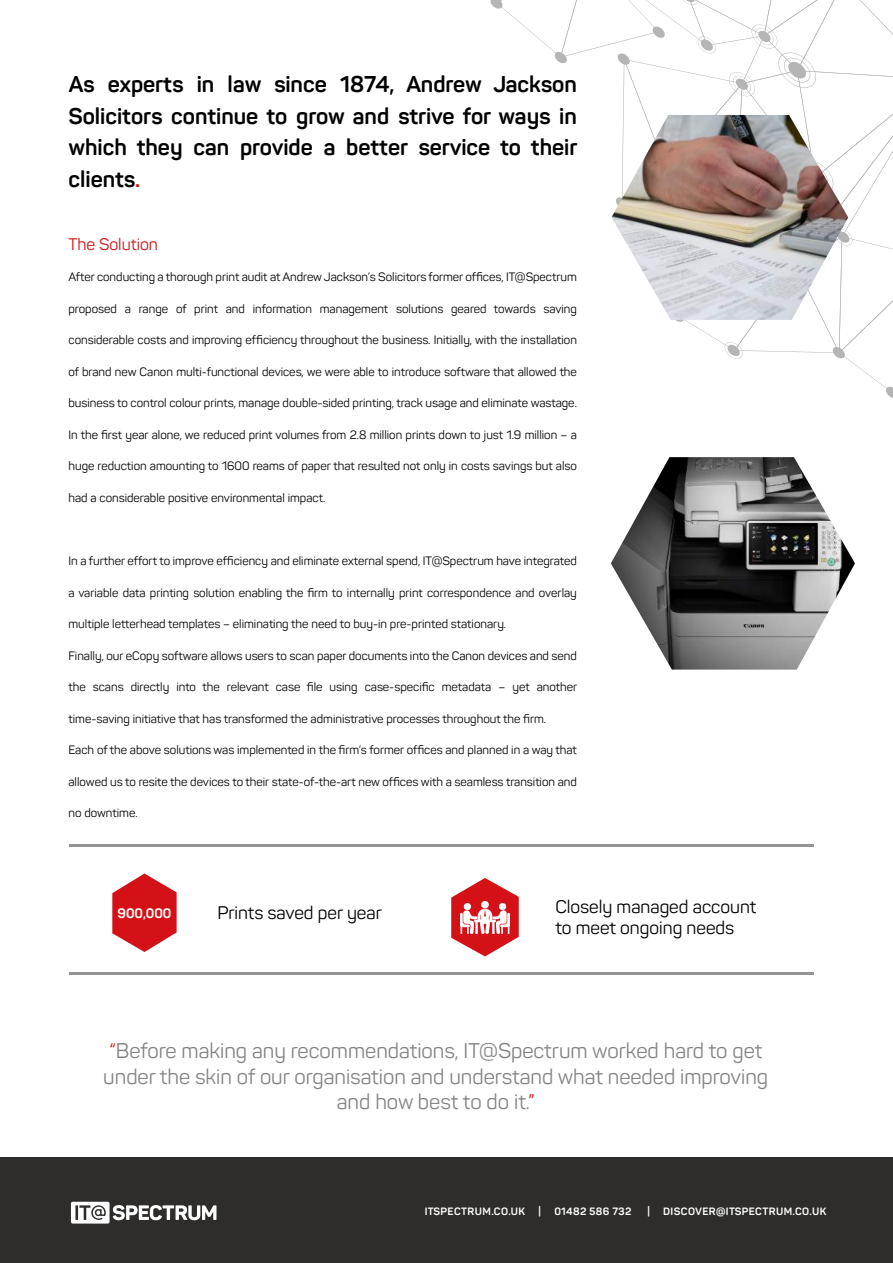
<style>
.page{position:relative;width:893px;height:1263px;background:#fff}
.page>*{position:absolute;margin:0;border:0;box-sizing:border-box;transform-origin:0 0}
.t1{font:700 22.5px/31.5px "Panton";color:#000;text-align:justify}
.t2{font:21px/25.2px "Panton";color:rgb(0 0 0/.49);text-align:center}
.t3{font:18px/21.6px "Panton";color:#000}
.t4{font:16.5px "Panton";color:#d41116}
.t5{font:700 13.5px "Panton";color:#fff}
.t6{font:12px "Panton";color:#000}
.t7{font:700 10.5px "Panton";letter-spacing:.04em;color:#fff}
.s1{color:#d41116}
.s2{color:#d81f26}
</style>
<div class="page">
<div style="left:0;top:1157px;width:893px;height:106px;background:#2e2d2c"></div>
<svg style="left:490px;top:0;width:403px;height:398px"></svg>
<img style="left:611px;top:457px;width:244px;height:213px">
<hr style="left:69px;top:844px;width:744px;height:3px;background:#939393">
<hr style="left:69px;top:972px;width:744px;height:3px;background:#939393">
<svg style="left:112px;top:873px;width:65px;height:79px"></svg>
<svg style="left:451px;top:878px;width:68px;height:78px"></svg>
<svg style="left:71px;top:1202px;width:145px;height:21px"></svg>
<img style="left:611px;top:115px;width:237px;height:205px">
<img style="left:461px;top:893px;width:48px;height:48px">
<h1 class="t1" style="left:68px;top:69px;width:510px">As experts in law since 1874, Andrew Jackson Solicitors continue to grow and strive for ways in which they can provide a better service to their clients<span class="s1">.</span></h1>
<h3 class="t4" style="left:68px;top:234px;width:91px">The Solution</h3>
<p class="t6" style="left:68px;top:270px;width:510px">After conducting a thorough print audit at Andrew Jackson’s Solicitors former offices, IT@Spectrum</p>
<p class="t6" style="left:68px;top:301px;width:510px">proposed a range of print and information management solutions geared towards saving</p>
<p class="t6" style="left:68px;top:333px;width:510px">considerable costs and improving efficiency throughout the business. Initially, with the installation</p>
<p class="t6" style="left:68px;top:364px;width:510px">of brand new Canon multi-functional devices, we were able to introduce software that allowed the</p>
<p class="t6" style="left:68px;top:396px;width:510px">business to control colour prints, manage double-sided printing, track usage and eliminate wastage.</p>
<p class="t6" style="left:68px;top:427px;width:510px">In the first year alone, we reduced print volumes from 2.8 million prints down to just 1.9 million – a</p>
<p class="t6" style="left:68px;top:459px;width:510px">huge reduction amounting to 1600 reams of paper that resulted not only in costs savings but also</p>
<p class="t6" style="left:68px;top:490px;width:258px">had a considerable positive environmental impact.</p>
<p class="t6" style="left:68px;top:553px;width:510px">In a further effort to improve efficiency and eliminate external spend, IT@Spectrum have integrated</p>
<p class="t6" style="left:68px;top:585px;width:510px">a variable data printing solution enabling the firm to internally print correspondence and overlay</p>
<p class="t6" style="left:68px;top:616px;width:439px">multiple letterhead templates – eliminating the need to buy-in pre-printed stationary.</p>
<p class="t6" style="left:68px;top:648px;width:510px">Finally, our eCopy software allows users to scan paper documents into the Canon devices and send</p>
<p class="t6" style="left:68px;top:679px;width:510px">the scans directly into the relevant case file using case-specific metadata – yet another</p>
<p class="t6" style="left:68px;top:711px;width:479px">time-saving initiative that has transformed the administrative processes throughout the firm.</p>
<p class="t6" style="left:68px;top:742px;width:510px">Each of the above solutions was implemented in the firm’s former offices and planned in a way that</p>
<p class="t6" style="left:68px;top:774px;width:510px">allowed us to resite the devices to their state-of-the-art new offices with a seamless transition and</p>
<p class="t6" style="left:68px;top:805px;width:71px">no downtime.</p>
<p class="t5" style="left:118px;top:904px;width:55px">900,000</p>
<h3 class="t3" style="left:217px;top:902px;width:166px">Prints saved per year</h3>
<h3 class="t3" style="left:555px;top:895px;width:202px">Closely managed account to meet ongoing needs</h3>
<h2 class="t2" style="left:103px;top:1038px;width:666px"><span class="s2">“</span>Before making any recommendations, IT@Spectrum worked hard to get under the skin of our organisation and understand what needed improving and how best to do it.<span class="s2">”</span></h2>
<p class="t7" style="left:425px;top:1205px;width:102px">ITSPECTRUM.CO.UK</p>
<p class="t7" style="left:539px;top:1205px;width:4px">|</p>
<p class="t7" style="left:554px;top:1205px;width:78px">01482 586 732</p>
<p class="t7" style="left:647px;top:1205px;width:4px">|</p>
<p class="t7" style="left:663px;top:1205px;width:165px">DISCOVER@ITSPECTRUM.CO.UK</p>
</div>
